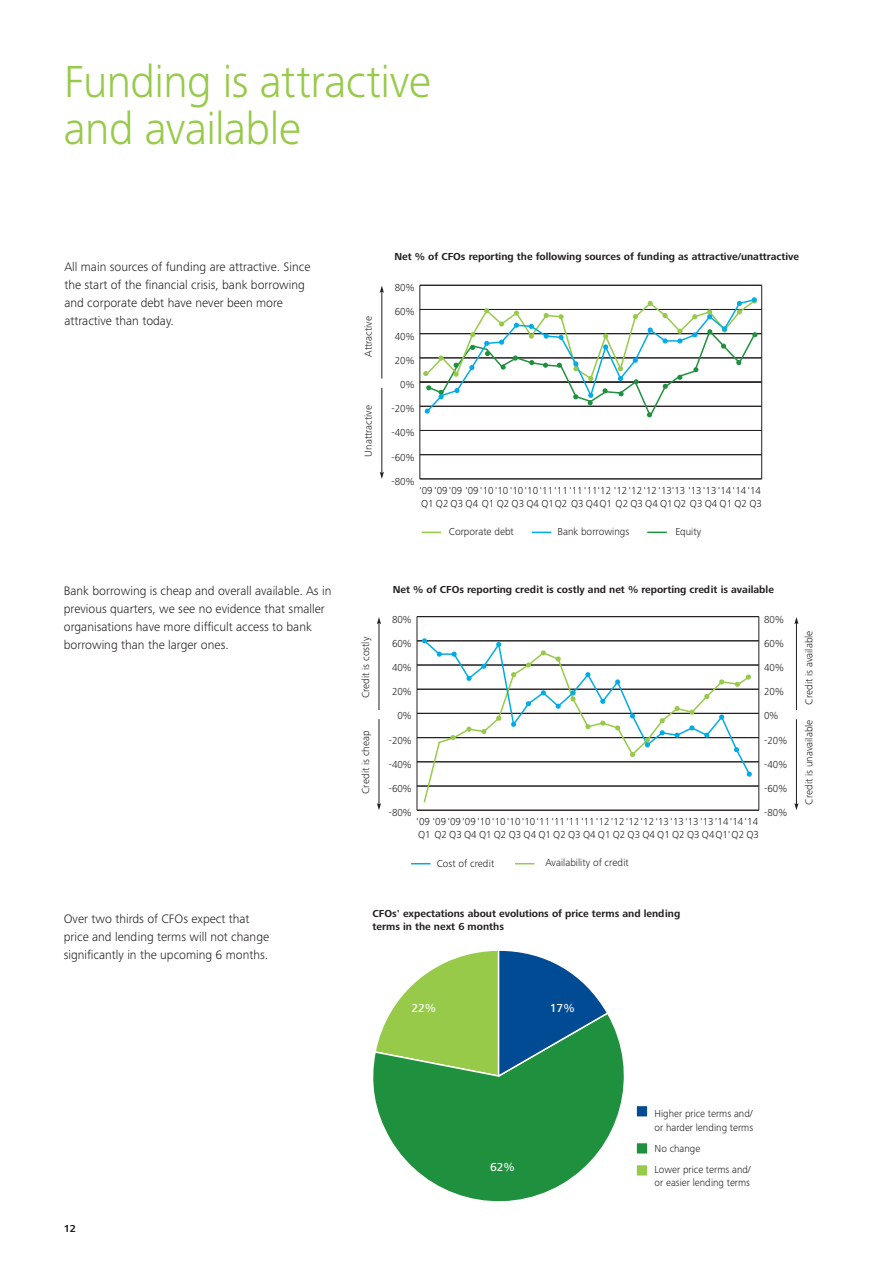
<style>
.page{position:relative;width:893px;height:1263px;background:#fff}
.page>*{position:absolute;margin:0;border:0;box-sizing:border-box;transform-origin:0 0}
.t1{font:300 46.5px/46.5px "Frutiger Next Pro";letter-spacing:-.015em;color:#97ca49}
.t2{font:300 12.75px/18px "Frutiger Next Pro";color:#231f20}
.t3{font:500 12px "Frutiger Next Pro";color:#fff}
.t4{font:300 10.5px/12.6px "Frutiger Next Pro";color:#231f20}
.t5{font:700 10.5px/13.5px "Frutiger Next Pro";color:#231f20}
</style>
<div class="page">
<hr style="left:420px;top:285px;width:1px;height:194px;background:#231f20">
<hr style="left:761px;top:285px;width:1px;height:194px;background:#231f20">
<hr style="left:420px;top:479px;width:342px;height:1px;background:#231f20">
<hr style="left:420px;top:454px;width:342px;height:1px;background:#231f20">
<hr style="left:420px;top:430px;width:342px;height:1px;background:#231f20">
<hr style="left:420px;top:406px;width:342px;height:1px;background:#231f20">
<hr style="left:420px;top:381px;width:342px;height:2px;background:#231f20">
<hr style="left:420px;top:358px;width:342px;height:1px;background:#231f20">
<hr style="left:420px;top:333px;width:342px;height:1px;background:#231f20">
<hr style="left:420px;top:309px;width:342px;height:1px;background:#231f20">
<hr style="left:420px;top:285px;width:342px;height:1px;background:#231f20">
<hr style="left:381px;top:290px;width:1px;height:89px;background:#231f20">
<svg style="left:380px;top:286px;width:4px;height:7px"></svg>
<hr style="left:381px;top:388px;width:1px;height:87px;background:#231f20">
<svg style="left:380px;top:472px;width:4px;height:7px"></svg>
<svg style="left:421px;top:532px;width:20px;height:1px"></svg>
<svg style="left:647px;top:532px;width:20px;height:1px"></svg>
<svg style="left:532px;top:532px;width:19px;height:1px"></svg>
<svg style="left:423px;top:297px;width:334px;height:121px"></svg>
<hr style="left:417px;top:617px;width:1px;height:193px;background:#231f20">
<hr style="left:759px;top:617px;width:1px;height:193px;background:#231f20">
<hr style="left:417px;top:810px;width:342px;height:1px;background:#231f20">
<hr style="left:417px;top:786px;width:342px;height:1px;background:#231f20">
<hr style="left:417px;top:761px;width:342px;height:1px;background:#231f20">
<hr style="left:417px;top:737px;width:342px;height:1px;background:#231f20">
<hr style="left:417px;top:713px;width:342px;height:1px;background:#231f20">
<hr style="left:417px;top:689px;width:342px;height:1px;background:#231f20">
<hr style="left:417px;top:665px;width:342px;height:1px;background:#231f20">
<hr style="left:417px;top:640px;width:342px;height:1px;background:#231f20">
<hr style="left:417px;top:616px;width:342px;height:1px;background:#231f20">
<svg style="left:422px;top:638px;width:330px;height:165px"></svg>
<hr style="left:379px;top:622px;width:1px;height:88px;background:#231f20">
<svg style="left:377px;top:617px;width:4px;height:7px"></svg>
<hr style="left:379px;top:719px;width:1px;height:87px;background:#231f20">
<svg style="left:377px;top:803px;width:4px;height:7px"></svg>
<hr style="left:796px;top:622px;width:1px;height:88px;background:#231f20">
<svg style="left:794px;top:617px;width:4px;height:7px"></svg>
<hr style="left:796px;top:719px;width:1px;height:87px;background:#231f20">
<svg style="left:794px;top:803px;width:4px;height:7px"></svg>
<svg style="left:515px;top:863px;width:20px;height:1px"></svg>
<svg style="left:411px;top:863px;width:20px;height:1px"></svg>
<svg style="left:373px;top:1019px;width:251px;height:183px"></svg>
<svg style="left:373px;top:950px;width:237px;height:128px"></svg>
<div style="left:636px;top:1105px;width:12px;height:12px;background:#014a94"></div>
<div style="left:635px;top:1105px;width:14px;height:13px;border:2px solid #fff"></div>
<div style="left:636px;top:1142px;width:12px;height:12px;background:#1f913e"></div>
<div style="left:635px;top:1142px;width:14px;height:13px;border:2px solid #fff"></div>
<div style="left:636px;top:1164px;width:12px;height:12px;background:#97ca49"></div>
<div style="left:635px;top:1164px;width:14px;height:13px;border:2px solid #fff"></div>
<h1 class="t1" style="left:64px;top:59px;width:369px">Funding is attractive and available</h1>
<p class="t2" style="left:64px;top:258px;width:248px">All main sources of funding are attractive. Since the start of the financial crisis, bank borrowing and corporate debt have never been more attractive than today.</p>
<p class="t2" style="left:64px;top:582px;width:269px">Bank borrowing is cheap and overall available. As in previous quarters, we see no evidence that smaller organisations have more difficult access to bank borrowing than the larger ones.</p>
<p class="t2" style="left:64px;top:910px;width:207px">Over two thirds of CFOs expect that price and lending terms will not change significantly in the upcoming 6 months.</p>
<p class="t5" style="left:394px;top:250px;width:406px">Net % of CFOs reporting the following sources of funding as attractive/unattractive</p>
<p class="t4" style="left:362px;top:356px;width:42px;rotate:-90deg">Attractive</p>
<p class="t4" style="left:362px;top:457px;width:53px;rotate:-90deg">Unattractive</p>
<p class="t4" style="left:395px;top:281px;width:21px">80%</p>
<p class="t4" style="left:395px;top:306px;width:21px">60%</p>
<p class="t4" style="left:395px;top:330px;width:21px">40%</p>
<p class="t4" style="left:395px;top:354px;width:21px">20%</p>
<p class="t4" style="left:400px;top:378px;width:16px">0%</p>
<p class="t4" style="left:392px;top:402px;width:24px">-20%</p>
<p class="t4" style="left:392px;top:427px;width:24px">-40%</p>
<p class="t4" style="left:392px;top:451px;width:24px">-60%</p>
<p class="t4" style="left:392px;top:475px;width:24px">-80%</p>
<p class="t4" style="left:419px;top:484px;width:344px">'09'09'09 '09'10'10'10'10'11'11'11'11'12 '12'12'12'13'13 '13'13'14'14'14<br>Q1 Q2 Q3 Q4 Q1 Q2 Q3 Q4 Q1Q2 Q3 Q4Q1 Q2 Q3 Q4 Q1Q2 Q3 Q4 Q1 Q2 Q3</p>
<p class="t4" style="left:449px;top:525px;width:67px">Corporate debt</p>
<p class="t4" style="left:557px;top:526px;width:73px">Bank borrowings</p>
<p class="t4" style="left:675px;top:525px;width:27px">Equity</p>
<p class="t5" style="left:393px;top:583px;width:383px">Net % of CFOs reporting credit is costly and net % reporting credit is available</p>
<p class="t4" style="left:359px;top:698px;width:63px;rotate:-90deg">Credit is costly</p>
<p class="t4" style="left:359px;top:794px;width:65px;rotate:-90deg">Credit is cheap</p>
<p class="t4" style="left:392px;top:613px;width:21px">80%</p>
<p class="t4" style="left:764px;top:613px;width:21px">80%</p>
<p class="t4" style="left:392px;top:637px;width:21px">60%</p>
<p class="t4" style="left:764px;top:637px;width:21px">60%</p>
<p class="t4" style="left:392px;top:661px;width:21px">40%</p>
<p class="t4" style="left:764px;top:661px;width:21px">40%</p>
<p class="t4" style="left:392px;top:685px;width:21px">20%</p>
<p class="t4" style="left:764px;top:685px;width:21px">20%</p>
<p class="t4" style="left:397px;top:710px;width:16px">0%</p>
<p class="t4" style="left:764px;top:710px;width:16px">0%</p>
<p class="t4" style="left:389px;top:734px;width:24px">-20%</p>
<p class="t4" style="left:764px;top:734px;width:24px">-20%</p>
<p class="t4" style="left:389px;top:758px;width:24px">-40%</p>
<p class="t4" style="left:764px;top:758px;width:24px">-40%</p>
<p class="t4" style="left:389px;top:782px;width:24px">-60%</p>
<p class="t4" style="left:764px;top:782px;width:24px">-60%</p>
<p class="t4" style="left:389px;top:806px;width:24px">-80%</p>
<p class="t4" style="left:764px;top:806px;width:24px">-80%</p>
<p class="t4" style="left:416px;top:815px;width:344px">'09 '09'09'09'10'10'10'10'11'11'11'11'12'12'12'12'13'13'13'13'14'14'14<br>Q1 Q2 Q3 Q4 Q1 Q2 Q3 Q4 Q1 Q2 Q3 Q4 Q1 Q2 Q3 Q4 Q1 Q2 Q3 Q4Q1'Q2 Q3</p>
<p class="t4" style="left:437px;top:857px;width:59px">Cost of credit</p>
<p class="t4" style="left:545px;top:856px;width:85px">Availability of credit</p>
<p class="t5" style="left:372px;top:907px;width:309px">CFOs' expectations about evolutions of price terms and lending terms in the next 6 months</p>
<p class="t4" style="left:803px;top:705px;width:75px;rotate:-90deg">Credit is available</p>
<p class="t4" style="left:803px;top:805px;width:86px;rotate:-90deg">Credit is unavailable</p>
<p class="t3" style="left:411px;top:1001px;width:26px">22%</p>
<p class="t3" style="left:550px;top:1001px;width:26px">17%</p>
<p class="t5" style="left:64px;top:1221px;width:14px">12</p>
<p class="t3" style="left:490px;top:1160px;width:26px">62%</p>
<p class="t4" style="left:655px;top:1107px;width:100px;line-height:13.5px">Higher price terms and/ or harder lending terms</p>
<p class="t4" style="left:655px;top:1138px;width:98px;line-height:21px">No change<br>Lower price terms and/</p>
<p class="t4" style="left:655px;top:1176px;width:97px">or easier lending terms</p>
</div>
